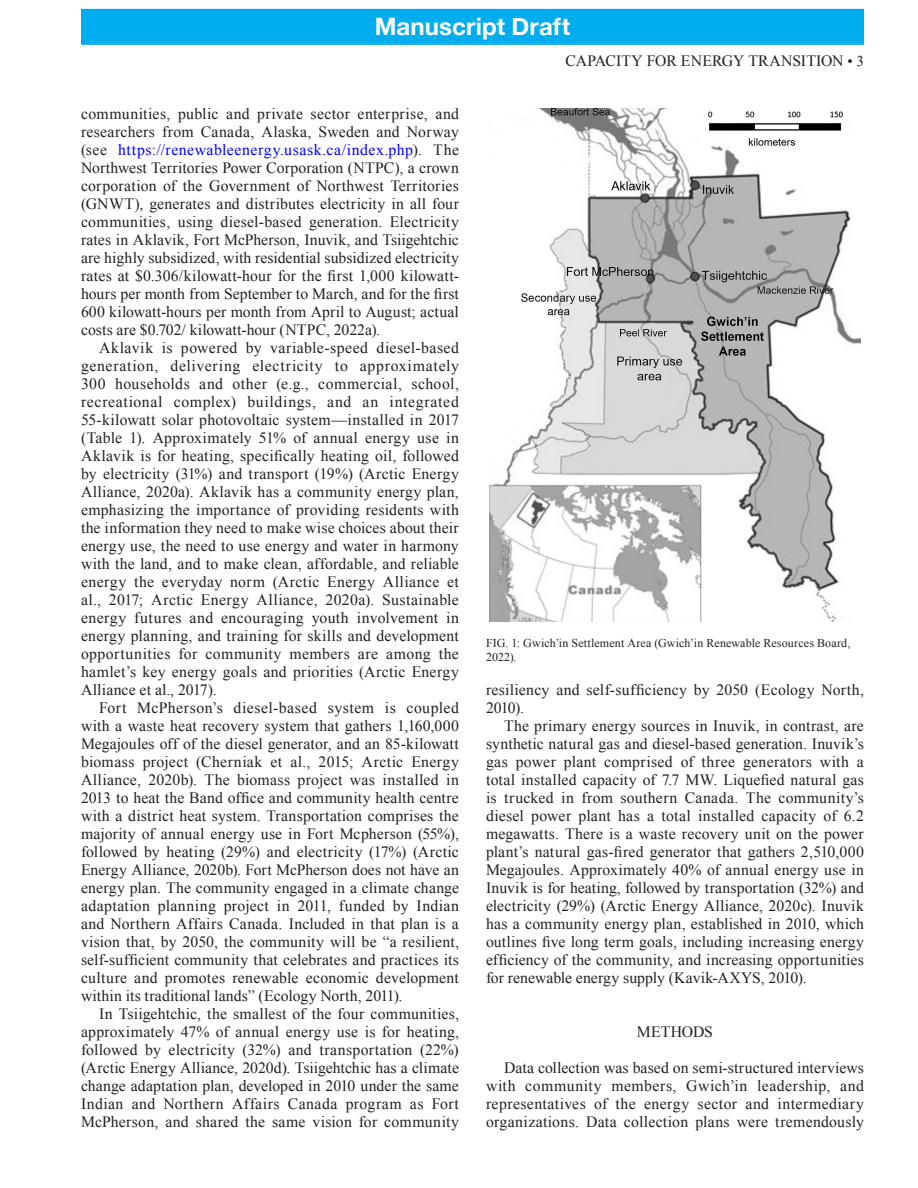
<style>
.page{position:relative;width:918px;height:1188px;background:#fff}
.page>*{position:absolute;margin:0;border:0;box-sizing:border-box;transform-origin:0 0}
.ARCTIC_Masthead{font:700 24px "Helvetica Neue";letter-spacing:.005em;color:#fff}
.Body_Copy{font:15.75px/18px "Times New Roman";letter-spacing:.015em;color:#231f20;text-align:justify}
.Footnotes{font:15.75px "Times New Roman";color:#231f20}
.Header_Level_1{font:15.75px "Times New Roman";letter-spacing:-.01em;color:#231f20}
.Table_Copy{font:12px/13.5px "Times New Roman";letter-spacing:.01em;color:#231f20}
.s1{color:#00f}
.s2{font-size:15px}
</style>
<div class="page">
<div style="left:82px;top:10px;width:781px;height:34px;background:#00aeef"></div>
<div style="left:81px;top:9px;width:783px;height:36px;border:2px solid #00aeef"></div>
<img style="left:489px;top:109px;width:372px;height:513px">
<p class="ARCTIC_Masthead" style="left:375px;top:12px;width:197px">Manuscript Draft</p>
<p class="Body_Copy" style="left:81px;top:104px;width:380px">communities, public and private sector enterprise, and researchers from Canada, Alaska, Sweden and Norway (see <span class="s1">https://renewableenergy.usask.ca/index.php</span>). The Northwest Territories Power Corporation (NTPC), a crown corporation of the Government of Northwest Territories (GNWT), generates and distributes electricity in all four communities, using diesel-based generation. Electricity rates in Aklavik, Fort McPherson, Inuvik, and Tsiigehtchic are highly subsidized, with residential subsidized electricity rates at $0.306/kilowatt-hour for the first 1,000 kilowatt&shy;hours per month from September to March, and for the first 600 kilowatt-hours per month from April to August; actual costs are $0.702/ kilowatt-hour (NTPC, 2022a).</p>
<p class="Body_Copy" style="left:81px;top:338px;width:379px;text-indent:18px">Aklavik is powered by variable-speed diesel-based generation, delivering electricity to approximately 300 households and other (e.g., commercial, school, recreational complex) buildings, and an integrated 55-kilowatt solar photovoltaic system—installed in 2017 (Table 1). Approximately 51% of annual energy use in Aklavik is for heating, specifically heating oil, followed by electricity (31%) and transport (19%) (Arctic Energy Alliance, 2020a). Aklavik has a community energy plan, emphasizing the importance of providing residents with the information they need to make wise choices about their energy use, the need to use energy and water in harmony with the land, and to make clean, affordable, and reliable energy the everyday norm (Arctic Energy Alliance et al., 2017; Arctic Energy Alliance, 2020a). Sustainable energy futures and encouraging youth involvement in energy planning, and training for skills and development opportunities for community members are among the hamlet’s key energy goals and priorities (Arctic Energy Alliance et al., 2017).</p>
<p class="Body_Copy" style="left:81px;top:698px;width:380px;text-indent:18px">Fort McPherson’s diesel-based system is coupled with a waste heat recovery system that gathers 1,160,000<br>Megajoules off of the diesel generator, and an 85-kilowatt biomass project (Cherniak et al., 2015; Arctic Energy Alliance, 2020b). The biomass project was installed in 2013 to heat the Band office and community health centre with a district heat system. Transportation comprises the majority of annual energy use in Fort Mcpherson (55%), followed by heating (29%) and electricity (17%) (Arctic Energy Alliance, 2020b). Fort McPherson does not have an energy plan. The community engaged in a climate change adaptation planning project in 2011, funded by Indian and Northern Affairs Canada. Included in that plan is a vision that, by 2050, the community will be “a resilient, self-sufficient community that celebrates and practices its culture and promotes renewable economic development within its traditional lands” (Ecology North, 2011).</p>
<p class="Body_Copy" style="left:81px;top:1004px;width:380px;text-indent:18px">In Tsiigehtchic, the smallest of the four communities, approximately 47% of annual energy use is for heating, followed by electricity (32%) and transportation (22%) (Arctic Energy Alliance, 2020d). Tsiigehtchic has a climate change adaptation plan, developed in 2010 under the same Indian and Northern Affairs Canada program as Fort McPherson, and shared the same vision for community</p>
<p class="Footnotes" style="left:566px;top:50px;width:300px">CAPACITY FOR ENERGY TRANSITION <span class="s2">• 3</span></p>
<p class="Table_Copy" style="left:486px;top:636px;width:366px">FIG. 1: Gwich’in Settlement Area (Gwich’in Renewable Resources Board,<br>2022).</p>
<p class="Body_Copy" style="left:486px;top:680px;width:379px">resiliency and self-sufficiency by 2050 (Ecology North,<br>2010).</p>
<p class="Body_Copy" style="left:486px;top:716px;width:380px;text-indent:18px">The primary energy sources in Inuvik, in contrast, are synthetic natural gas and diesel-based generation. Inuvik’s gas power plant comprised of three generators with a total installed capacity of 7.7 MW. Liquefied natural gas is trucked in from southern Canada. The community’s diesel power plant has a total installed capacity of 6.2 megawatts. There is a waste recovery unit on the power plant’s natural gas-fired generator that gathers 2,510,000<br>Megajoules. Approximately 40% of annual energy use in Inuvik is for heating, followed by transportation (32%) and electricity (29%) (Arctic Energy Alliance, 2020c). Inuvik has a community energy plan, established in 2010, which outlines five long term goals, including increasing energy efficiency of the community, and increasing opportunities for renewable energy supply (Kavik-AXYS, 2010).</p>
<p class="Header_Level_1" style="left:637px;top:1021px;width:78px">METHODS</p>
<p class="Body_Copy" style="left:486px;top:1058px;width:380px;text-indent:18px">Data collection was based on semi-structured interviews with community members, Gwich’in leadership, and representatives of the energy sector and intermediary organizations. Data collection plans were tremendously</p>
</div>
